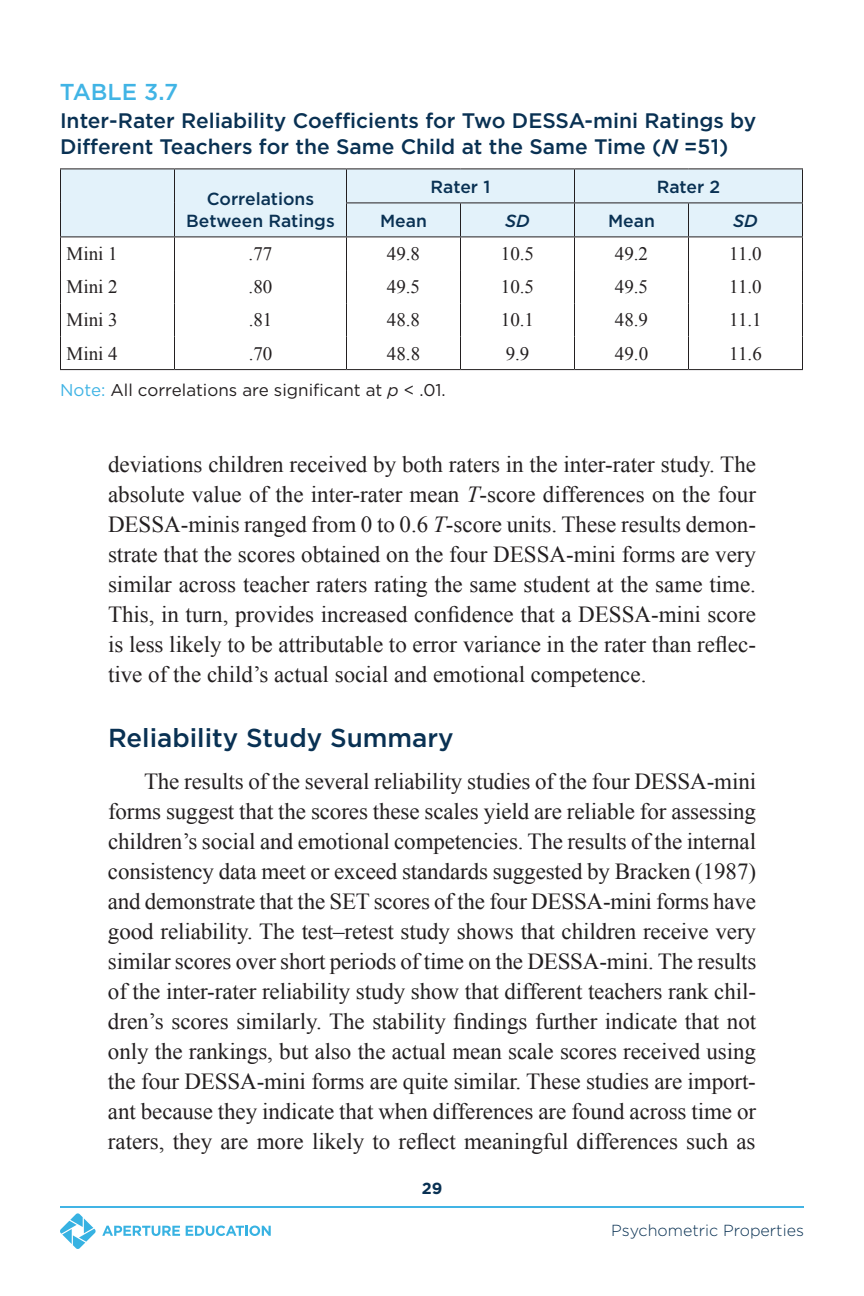
<style>
.page{position:relative;width:864px;height:1296px;background:#fff}
.page>*{position:absolute;margin:0;border:0;box-sizing:border-box;transform-origin:0 0}
.t1{font:500 26px "Gotham";color:#093153}
.t2{font:23px/30px "Times New Roman";color:#231f20;text-align:justify}
.t3{font:500 23px "Gotham";color:#41b4e5}
.t4{font:500 21px/26px "Gotham";color:#093153}
.t5{font:19px "Times New Roman";color:#231f20}
.t6{font:500 17.6px/22px "Gotham";color:#093153;text-align:center}
.t7{font:italic 500 17.6px "Gotham";color:#093153}
.t8{font:17px "Gotham";color:#231f20}
.t9{font:300 16px "Gotham";color:#093153}
.t10{font:700 16px "Gotham";color:#093153}
.s1{font-style:italic}
.s2{color:#41b4e5}
</style>
<div class="page">
<hr style="left:60px;top:1206px;width:744px;height:2px;background:#41b4e5">
<svg style="left:60px;top:1213px;width:36px;height:36px"></svg>
<svg style="left:102px;top:1226px;width:78px;height:10px"></svg>
<svg style="left:186px;top:1226px;width:85px;height:10px"></svg>
<div style="left:61px;top:169px;width:741px;height:67px;background:#e3f2fa"></div>
<hr style="left:460px;top:203px;width:1px;height:33px;background:#231f20">
<hr style="left:574px;top:203px;width:1px;height:33px;background:#231f20">
<hr style="left:688px;top:203px;width:1px;height:33px;background:#231f20">
<hr style="left:174px;top:237px;width:1px;height:33px;background:#231f20">
<hr style="left:346px;top:237px;width:1px;height:33px;background:#231f20">
<hr style="left:460px;top:237px;width:1px;height:33px;background:#231f20">
<hr style="left:574px;top:237px;width:1px;height:33px;background:#231f20">
<hr style="left:688px;top:237px;width:1px;height:33px;background:#231f20">
<hr style="left:174px;top:270px;width:1px;height:33px;background:#231f20">
<hr style="left:346px;top:270px;width:1px;height:33px;background:#231f20">
<hr style="left:460px;top:270px;width:1px;height:33px;background:#231f20">
<hr style="left:574px;top:270px;width:1px;height:33px;background:#231f20">
<hr style="left:688px;top:270px;width:1px;height:33px;background:#231f20">
<hr style="left:174px;top:303px;width:1px;height:33px;background:#231f20">
<hr style="left:346px;top:303px;width:1px;height:33px;background:#231f20">
<hr style="left:460px;top:303px;width:1px;height:33px;background:#231f20">
<hr style="left:574px;top:303px;width:1px;height:33px;background:#231f20">
<hr style="left:688px;top:303px;width:1px;height:33px;background:#231f20">
<hr style="left:174px;top:336px;width:1px;height:33px;background:#231f20">
<hr style="left:346px;top:336px;width:1px;height:33px;background:#231f20">
<hr style="left:460px;top:336px;width:1px;height:33px;background:#231f20">
<hr style="left:574px;top:336px;width:1px;height:33px;background:#231f20">
<hr style="left:688px;top:336px;width:1px;height:33px;background:#231f20">
<hr style="left:60px;top:369px;width:114px;height:1px;background:#231f20">
<hr style="left:174px;top:369px;width:172px;height:1px;background:#231f20">
<hr style="left:346px;top:369px;width:114px;height:1px;background:#231f20">
<hr style="left:460px;top:369px;width:114px;height:1px;background:#231f20">
<hr style="left:574px;top:369px;width:114px;height:1px;background:#231f20">
<hr style="left:688px;top:369px;width:115px;height:1px;background:#231f20">
<hr style="left:60px;top:237px;width:1px;height:33px;background:#231f20">
<hr style="left:802px;top:237px;width:1px;height:33px;background:#231f20">
<hr style="left:60px;top:270px;width:1px;height:33px;background:#231f20">
<hr style="left:802px;top:270px;width:1px;height:33px;background:#231f20">
<hr style="left:60px;top:303px;width:1px;height:33px;background:#231f20">
<hr style="left:802px;top:303px;width:1px;height:33px;background:#231f20">
<hr style="left:60px;top:336px;width:1px;height:33px;background:#231f20">
<hr style="left:802px;top:336px;width:1px;height:33px;background:#231f20">
<hr style="left:802px;top:203px;width:1px;height:33px;background:#231f20">
<hr style="left:346px;top:236px;width:114px;height:1px;background:#231f20">
<hr style="left:460px;top:236px;width:114px;height:1px;background:#231f20">
<hr style="left:574px;top:236px;width:114px;height:1px;background:#231f20">
<hr style="left:688px;top:236px;width:115px;height:1px;background:#231f20">
<hr style="left:174px;top:168px;width:172px;height:1px;background:#231f20">
<hr style="left:346px;top:203px;width:1px;height:33px;background:#231f20">
<hr style="left:174px;top:236px;width:172px;height:1px;background:#231f20">
<hr style="left:346px;top:168px;width:114px;height:1px;background:#231f20">
<hr style="left:346px;top:169px;width:1px;height:33px;background:#231f20">
<hr style="left:460px;top:168px;width:114px;height:1px;background:#231f20">
<hr style="left:346px;top:202px;width:114px;height:1px;background:#231f20">
<hr style="left:460px;top:202px;width:114px;height:1px;background:#231f20">
<hr style="left:574px;top:168px;width:114px;height:1px;background:#231f20">
<hr style="left:574px;top:169px;width:1px;height:33px;background:#231f20">
<hr style="left:688px;top:168px;width:115px;height:1px;background:#231f20">
<hr style="left:802px;top:169px;width:1px;height:33px;background:#231f20">
<hr style="left:574px;top:202px;width:114px;height:1px;background:#231f20">
<hr style="left:688px;top:202px;width:115px;height:1px;background:#231f20">
<hr style="left:60px;top:168px;width:114px;height:1px;background:#231f20">
<hr style="left:60px;top:169px;width:1px;height:34px;background:#231f20">
<hr style="left:174px;top:169px;width:1px;height:34px;background:#231f20">
<hr style="left:60px;top:203px;width:1px;height:33px;background:#231f20">
<hr style="left:174px;top:203px;width:1px;height:33px;background:#231f20">
<hr style="left:60px;top:236px;width:114px;height:1px;background:#231f20">
<p class="t3" style="left:60px;top:77px;width:120px">TABLE 3.7</p>
<p class="t4" style="left:60px;top:108px;width:698px">Inter-Rater Reliability Coefficients for Two DESSA-mini Ratings by<br>Different Teachers for the Same Child at the Same Time (<span class="s1">N</span> =51)</p>
<p class="t6" style="left:186px;top:187px;width:150px">Correlations<br>Between Ratings</p>
<p class="t6" style="left:431px;top:175px;width:61px">Rater 1</p>
<p class="t6" style="left:657px;top:175px;width:65px">Rater 2</p>
<p class="t6" style="left:380px;top:209px;width:48px">Mean</p>
<p class="t7" style="left:505px;top:209px;width:26px">SD</p>
<p class="t6" style="left:608px;top:209px;width:48px">Mean</p>
<p class="t7" style="left:733px;top:209px;width:26px">SD</p>
<p class="t5" style="left:66px;top:241px;width:53px">Mini 1</p>
<p class="t5" style="left:249px;top:241px;width:25px">.77</p>
<p class="t5" style="left:387px;top:241px;width:35px">49.8</p>
<p class="t5" style="left:501px;top:241px;width:35px">10.5</p>
<p class="t5" style="left:615px;top:241px;width:35px">49.2</p>
<p class="t5" style="left:729px;top:241px;width:34px">11.0</p>
<p class="t5" style="left:67px;top:274px;width:53px">Mini 2</p>
<p class="t5" style="left:249px;top:274px;width:25px">.80</p>
<p class="t5" style="left:387px;top:274px;width:35px">49.5</p>
<p class="t5" style="left:501px;top:274px;width:35px">10.5</p>
<p class="t5" style="left:615px;top:274px;width:35px">49.5</p>
<p class="t5" style="left:729px;top:274px;width:34px">11.0</p>
<p class="t5" style="left:67px;top:307px;width:53px">Mini 3</p>
<p class="t5" style="left:249px;top:307px;width:25px">.81</p>
<p class="t5" style="left:387px;top:307px;width:35px">48.8</p>
<p class="t5" style="left:501px;top:307px;width:35px">10.1</p>
<p class="t5" style="left:615px;top:307px;width:35px">48.9</p>
<p class="t5" style="left:729px;top:307px;width:34px">11.1</p>
<p class="t5" style="left:67px;top:340px;width:53px">Mini 4</p>
<p class="t5" style="left:249px;top:340px;width:25px">.70</p>
<p class="t5" style="left:387px;top:340px;width:35px">48.8</p>
<p class="t5" style="left:506px;top:340px;width:25px">9.9</p>
<p class="t5" style="left:615px;top:340px;width:35px">49.0</p>
<p class="t5" style="left:729px;top:340px;width:34px">11.6</p>
<p class="t8" style="left:60px;top:379px;width:385px"><span class="s2">Note:</span> All correlations are significant at <span class="s1">p</span> &lt; .01.</p>
<p class="t2" style="left:108px;top:449px;width:650px">deviations children received by both raters in the inter-rater study. The absolute value of the inter-rater mean <span class="s1">T</span>-score differences on the four DESSA-minis ranged from 0 to 0.6 <span class="s1">T</span>-score units. These results demon&shy;strate that the scores obtained on the four DESSA-mini forms are very similar across teacher raters rating the same student at the same time.<br>This, in turn, provides increased confidence that a DESSA-mini score is less likely to be attributable to error variance in the rater than reflec&shy;tive of the child’s actual social and emotional competence.</p>
<p class="t1" style="left:108px;top:721px;width:347px">Reliability Study Summary</p>
<p class="t2" style="left:108px;top:766px;width:650px;text-indent:36px">The results of the several reliability studies of the four DESSA-mini forms suggest that the scores these scales yield are reliable for assessing children’s social and emotional competencies. The results of the internal consistency data meet or exceed standards suggested by Bracken (1987) and demonstrate that the SET scores of the four DESSA-mini forms have good reliability. The test–retest study shows that children receive very similar scores over short periods of time on the DESSA-mini. The results of the inter-rater reliability study show that different teachers rank chil&shy;dren’s scores similarly. The stability findings further indicate that not only the rankings, but also the actual mean scale scores received using the four DESSA-mini forms are quite similar. These studies are import&shy;ant because they indicate that when differences are found across time or raters, they are more likely to reflect meaningful differences such as</p>
<p class="t10" style="left:422px;top:1178px;width:22px">29</p>
<p class="t9" style="left:611px;top:1220px;width:194px">Psychometric Properties</p>
</div>
